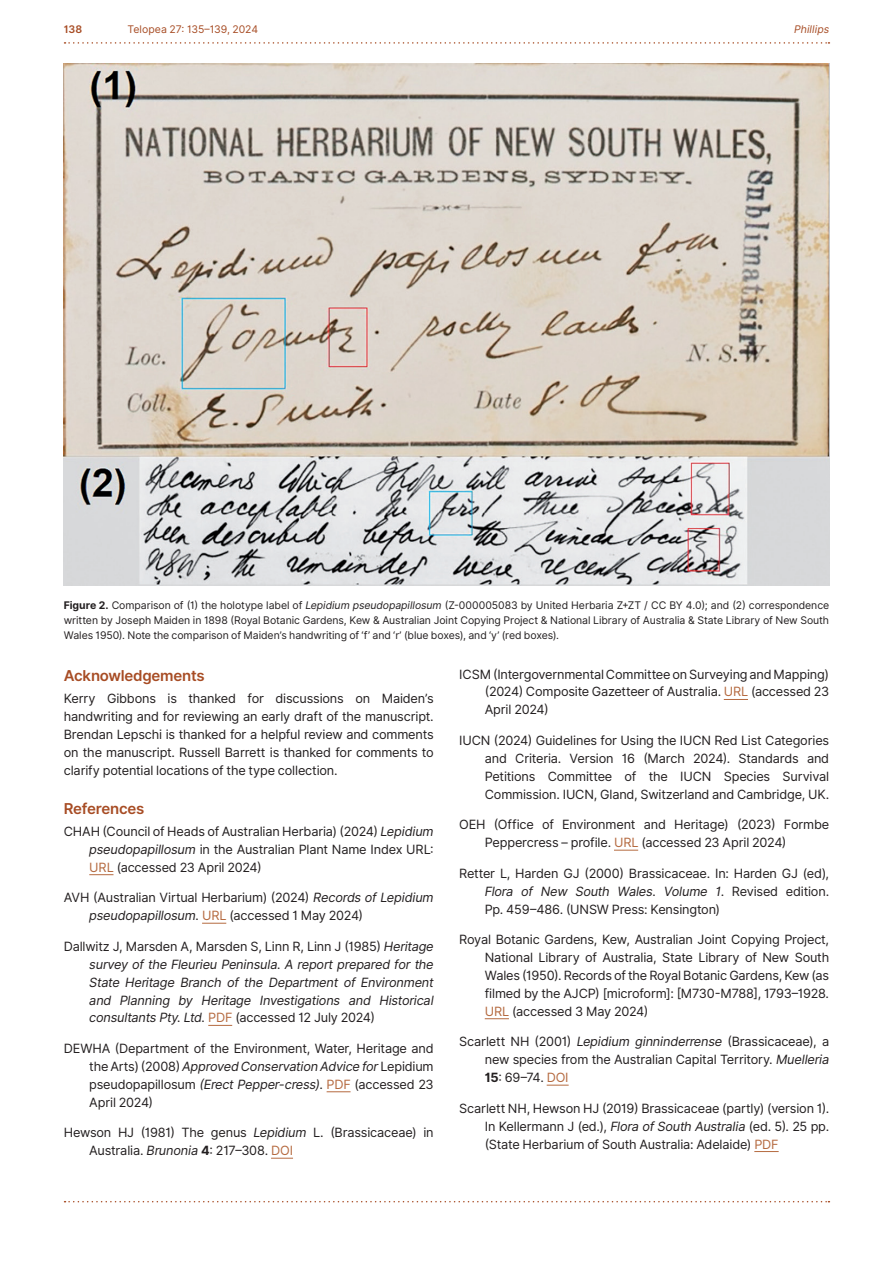
<style>
.page{position:relative;width:893px;height:1263px;background:#fff}
.page>*{position:absolute;margin:0;border:0;box-sizing:border-box;transform-origin:0 0}
.t1{font:600 15px "Inter";letter-spacing:-.015em;color:#a74c24}
.Reference{font:12.75px/17.9px "Inter";letter-spacing:-.015em;color:#231f20;text-align:justify}
.Body{font:12.75px/17.9px "Inter";letter-spacing:-.015em;color:#231f20;text-align:justify}
.Reference-2{font:italic 12.75px/17.9px "Inter";letter-spacing:-.015em;color:#231f20;text-align:justify}
.Image_Caption{font:10.5px/15px "Inter";letter-spacing:-.005em;color:#231f20;text-align:justify}
.t2{font:10.5px "Inter";letter-spacing:-.005em;color:#a74c24}
.t3{font:italic 10.5px "Inter";letter-spacing:.01em;color:#a74c24}
.t4{font:600 10.5px "Inter";color:#a74c24}
.s1{font-weight:700}
.s2{font-style:italic}
.s3{color:#b56a40}
.s4{font-style:normal}
.s5{font-style:normal;color:#b56a40}
</style>
<div class="page">
<svg style="left:65px;top:42px;width:764px;height:2px"></svg>
<svg style="left:65px;top:1201px;width:764px;height:1px"></svg>
<img style="left:64px;top:64px;width:765px;height:521px">
<svg style="left:89px;top:874px;width:24px;height:1px"></svg>
<svg style="left:202px;top:923px;width:24px;height:1px"></svg>
<svg style="left:208px;top:1025px;width:24px;height:1px"></svg>
<svg style="left:327px;top:1091px;width:24px;height:1px"></svg>
<svg style="left:271px;top:1158px;width:22px;height:1px"></svg>
<svg style="left:724px;top:699px;width:24px;height:1px"></svg>
<svg style="left:614px;top:850px;width:24px;height:1px"></svg>
<svg style="left:485px;top:1018px;width:24px;height:1px"></svg>
<svg style="left:547px;top:1085px;width:22px;height:1px"></svg>
<svg style="left:754px;top:1151px;width:25px;height:1px"></svg>
<p class="t4" style="left:64px;top:22px;width:20px">138</p>
<p class="t2" style="left:128px;top:22px;width:132px">Telopea 27: 135–139, 2024</p>
<p class="t3" style="left:794px;top:22px;width:36px">Phillips</p>
<p class="Image_Caption" style="left:64px;top:597px;width:767px"><span class="s1">Figure 2.</span> Comparison of (1) the holotype label of <span class="s2">Lepidium pseudopapillosum</span> (Z-000005083 by United Herbaria Z+ZT / CC BY 4.0); and (2) correspondence written by Joseph Maiden in 1898 (Royal Botanic Gardens, Kew &amp; Australian Joint Copying Project &amp; National Library of Australia &amp; State Library of New South Wales 1950). Note the comparison of Maiden’s handwriting of ‘f’ and ‘r’ (blue boxes), and ‘y’ (red boxes).</p>
<h3 class="t1" style="left:64px;top:664px;width:142px">Acknowledgements</h3>
<p class="Body" style="left:64px;top:689px;width:371px">Kerry Gibbons is thanked for discussions on Maiden’s handwriting and for reviewing an early draft of the manuscript.<br>Brendan Lepschi is thanked for a helpful review and comments on the manuscript. Russell Barrett is thanked for comments to clarify potential locations of the type collection.</p>
<h3 class="t1" style="left:64px;top:797px;width:82px">References</h3>
<p class="Reference" style="left:89px;top:822px;width:346px;text-indent:-26px">CHAH (Council of Heads of Australian Herbaria) (2024) <span class="s2">Lepidium pseudopapillosum</span> in the Australian Plant Name Index URL:<br><span class="s3">URL</span> (accessed 23 April 2024)</p>
<p class="Reference" style="left:89px;top:889px;width:346px;text-indent:-26px">AVH (Australian Virtual Herbarium) (2024) <span class="s2">Records of Lepidium pseudopapillosum.</span> <span class="s3">URL</span> (accessed 1 May 2024)</p>
<p class="Reference-2" style="left:89px;top:937px;width:346px;text-indent:-26px"><span class="s4">Dallwitz J, Marsden A, Marsden S, Linn R, Linn J (1985)</span> Heritage survey of the Fleurieu Peninsula. A report prepared for the State Heritage Branch of the Department of Environment and Planning by Heritage Investigations and Historical consultants Pty. Ltd. <span class="s5">PDF</span> <span class="s4">(accessed 12 July 2024)</span></p>
<p class="Reference" style="left:89px;top:1039px;width:346px;text-indent:-26px">DEWHA (Department of the Environment, Water, Heritage and the Arts) (2008) <span class="s2">Approved Conservation Advice for</span> Lepidium pseudopapillosum <span class="s2">(Erect Pepper-cress)</span>. <span class="s3">PDF</span> (accessed 23<br>April 2024)</p>
<p class="Reference" style="left:89px;top:1124px;width:346px;text-indent:-26px">Hewson HJ (1981) The genus <span class="s2">Lepidium</span> L. (Brassicaceae) in<br>Australia. <span class="s2">Brunonia</span> <span class="s1">4</span>: 217–308. <span class="s3">DOI</span></p>
<p class="Reference" style="left:485px;top:665px;width:346px;text-indent:-26px">ICSM (Intergovernmental Committee on Surveying and Mapping) (2024) Composite Gazetteer of Australia. <span class="s3">URL</span> (accessed 23<br>April 2024)</p>
<p class="Reference" style="left:485px;top:731px;width:346px;text-indent:-26px">IUCN (2024) Guidelines for Using the IUCN Red List Categories and Criteria. Version 16 (March 2024). Standards and Petitions Committee of the IUCN Species Survival Commission. IUCN, Gland, Switzerland and Cambridge, UK.</p>
<p class="Reference" style="left:485px;top:816px;width:346px;text-indent:-26px">OEH (Office of Environment and Heritage) (2023) Formbe<br>Peppercress – profile. <span class="s3">URL</span> (accessed 23 April 2024)</p>
<p class="Reference" style="left:485px;top:864px;width:346px;text-indent:-26px">Retter L, Harden GJ (2000) Brassicaceae. In: Harden GJ (ed), <span class="s2">Flora of New South Wales. Volume 1</span>. Revised edition.<br>Pp. 459–486. (UNSW Press: Kensington)</p>
<p class="Reference" style="left:485px;top:931px;width:346px;text-indent:-26px">Royal Botanic Gardens, Kew, Australian Joint Copying Project, National Library of Australia, State Library of New South Wales (1950). Records of the Royal Botanic Gardens, Kew (as filmed by the AJCP) [microform]: [M730-M788], 1793–1928.<br><span class="s3">URL</span> (accessed 3 May 2024)</p>
<p class="Reference" style="left:485px;top:1033px;width:346px;text-indent:-26px">Scarlett NH (2001) <span class="s2">Lepidium ginninderrense</span> (Brassicaceae), a new species from the Australian Capital Territory. <span class="s2">Muelleria </span><span class="s1">15</span>: 69–74. <span class="s3">DOI</span></p>
<p class="Reference" style="left:485px;top:1099px;width:346px;text-indent:-26px">Scarlett NH, Hewson HJ (2019) Brassicaceae (partly) (version 1).<br>In Kellermann J (ed.), <span class="s2">Flora of South Australia</span> (ed. 5). 25 pp. (State Herbarium of South Australia: Adelaide) <span class="s3">PDF</span></p>
</div>
